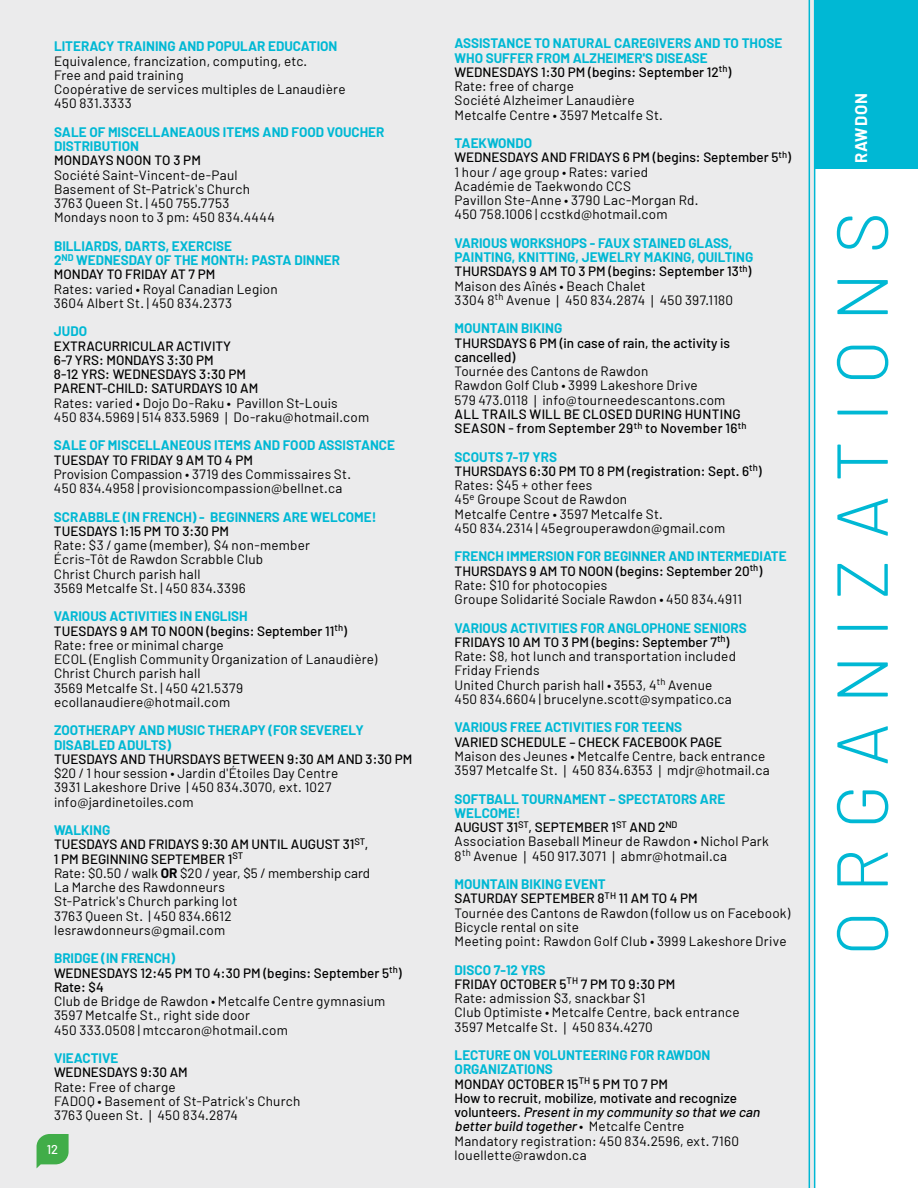
<style>
.page{position:relative;width:918px;height:1188px;background:#ebebec}
.page>*{position:absolute;margin:0;border:0;box-sizing:border-box;transform-origin:0 0}
.t1{font:300 72px "Barlow";letter-spacing:.265em;color:#00b8d4}
.t2{font:700 16.5px "Barlow";letter-spacing:.06em;color:#fff}
.t3{font:13.5px/14.2px "Barlow";letter-spacing:.02em;color:#000}
.t4{font:700 13.5px/14.2px "Barlow";color:#00b8d4}
.t5{font:500 13.5px/14.2px "Barlow";color:#000}
.t6{font:500 12.75px "Barlow";color:#fff}
.s1{font-weight:500;color:#000}
.s2{font-family:"Century Gothic"}
.s3{font-weight:700;color:#00b8d4}
.s4{font-weight:500}
.s5{font-weight:700}
.s6{font-weight:400;color:#000}
.s7{font-family:"Century Gothic";font-weight:400;color:#000}
.s8{font-weight:500;font-style:italic}
</style>
<div class="page">
<svg style="left:37px;top:1134px;width:32px;height:34px"></svg>
<div style="left:816px;top:0;width:102px;height:169px;background:#00b8d4"></div>
<div style="left:816px;top:169px;width:102px;height:1019px;background:#fff"></div>
<hr style="left:809px;top:0;width:1px;height:1188px;background:#00b8d4">
<hr style="left:814px;top:0;width:1px;height:1188px;background:#00b8d4">
<p class="t4" style="left:54px;top:39px;width:285px">LITERACY TRAINING AND POPULAR EDUCATION</p>
<p class="t3" style="left:54px;top:53px;width:293px">Equivalence, francization, computing, etc.<br>Free and paid training<br>Coopérative de services multiples de Lanaudière<br>450 831.3333</p>
<p class="t4" style="left:54px;top:125px;width:332px">SALE OF MISCELLANEAOUS ITEMS AND FOOD VOUCHER<br>DISTRIBUTION</p>
<p class="t5" style="left:54px;top:153px;width:148px">MONDAYS NOON TO 3 PM</p>
<p class="t3" style="left:54px;top:167px;width:222px">Société Saint-Vincent-de-Paul<br>Basement of St-Patrick's Church<br>3763 Queen St. | 450 755.7753<br>Mondays noon to 3 pm: 450 834.4444</p>
<p class="t4" style="left:54px;top:239px;width:288px">BILLIARDS, DARTS, EXERCISE<br>2<sup>ND</sup> WEDNESDAY OF THE MONTH: PASTA DINNER<br><span class="s1">MONDAY TO FRIDAY AT 7 PM</span></p>
<p class="t3" style="left:54px;top:281px;width:225px">Rates: varied • Royal Canadian Legion<br>3604 Albert St. | 450 834.2373</p>
<p class="t4" style="left:54px;top:324px;width:35px">JUDO</p>
<p class="t5" style="left:54px;top:338px;width:206px">EXTRACURRICULAR ACTIVITY<br>6-7 YRS: MONDAYS 3:30 PM<br>8-12 YRS: WEDNESDAYS 3:30 PM<br>PARENT-CHILD: SATURDAYS 10 AM</p>
<p class="t3" style="left:54px;top:395px;width:317px">Rates: varied • Dojo Do-Raku • Pavillon St-Louis<br>450 834.5969 | 514 833.5969 <span class="s2">|</span> Do-raku@hotmail.com</p>
<p class="t4" style="left:54px;top:438px;width:343px">SALE OF MISCELLANEOUS ITEMS AND FOOD ASSISTANCE</p>
<p class="t5" style="left:54px;top:452px;width:200px">TUESDAY TO FRIDAY 9 AM TO 4 PM</p>
<p class="t3" style="left:54px;top:467px;width:299px">Provision Compassion • 3719 des Commissaires St.<br>450 834.4958 | provisioncompassion@bellnet.ca</p>
<p class="t4" style="left:54px;top:510px;width:324px">SCRABBLE (IN FRENCH) - BEGINNERS ARE WELCOME!</p>
<p class="t5" style="left:54px;top:524px;width:177px">TUESDAYS 1:15 PM TO 3:30 PM</p>
<p class="t3" style="left:54px;top:538px;width:258px">Rate: $3 / game (member), $4 non-member<br>Écris-Tôt de Rawdon Scrabble Club<br>Christ Church parish hall<br>3569 Metcalfe St. | 450 834.3396</p>
<p class="t3" style="left:54px;top:609px;width:325px"><span class="s3">VARIOUS ACTIVITIES IN ENGLISH<br></span><span class="s4">TUESDAYS 9 AM TO NOON (begins: September 11</span><sup>th</sup><span class="s4">)<br></span>Rate: free or minimal charge<br>ECOL (English Community Organization of Lanaudière)<br>Christ Church parish hall<br>3569 Metcalfe St. | 450 421.5379 ecollanaudiere@hotmail.com</p>
<p class="t4" style="left:54px;top:723px;width:311px">ZOOTHERAPY AND MUSIC THERAPY (FOR SEVERELY<br>DISABLED ADULTS)</p>
<p class="t5" style="left:54px;top:752px;width:360px">TUESDAYS AND THURSDAYS BETWEEN 9:30 AM AND 3:30 PM</p>
<p class="t3" style="left:54px;top:766px;width:286px">$20 / 1 hour session • Jardin d'Étoiles Day Centre<br>3931 Lakeshore Drive | 450 834.3070, ext. 1027 info@jardinetoiles.com</p>
<p class="t3" style="left:54px;top:823px;width:318px"><span class="s3">WALKING<br></span><span class="s4">TUESDAYS AND FRIDAYS 9:30 AM UNTIL AUGUST 31</span><sup>ST</sup><span class="s4">,<br>1 PM BEGINNING SEPTEMBER 1</span><sup>ST<br></sup>Rate: $0.50 / walk <span class="s5">OR</span> $20 / year, $5 / membership card<br>La Marche des Rawdonneurs<br>St-Patrick's Church parking lot<br>3763 Queen St. | 450 834.6612 lesrawdonneurs@gmail.com</p>
<p class="t5" style="left:54px;top:951px;width:349px"><span class="s3">BRIDGE (IN FRENCH)<br></span>WEDNESDAYS 12:45 PM TO 4:30 PM (begins: September 5<sup>th</sup>)<br>Rate: $4</p>
<p class="t3" style="left:54px;top:994px;width:333px">Club de Bridge de Rawdon • Metcalfe Centre gymnasium<br>3597 Metcalfe St., right side door<br>450 333.0508 | mtccaron@hotmail.com</p>
<p class="t4" style="left:54px;top:1051px;width:66px">VIEACTIVE</p>
<p class="t5" style="left:54px;top:1065px;width:135px">WEDNESDAYS 9:30 AM</p>
<p class="t3" style="left:54px;top:1079px;width:248px">Rate: Free of charge<br>FADOQ • Basement of St-Patrick's Church<br>3763 Queen St. <span class="s2">|</span> 450 834.2874</p>
<p class="t6" style="left:47px;top:1141px;width:13px">12</p>
<p class="t3" style="left:455px;top:36px;width:329px"><span class="s3">ASSISTANCE TO NATURAL CAREGIVERS AND TO THOSE WHO SUFFER FROM ALZHEIMER'S DISEASE </span><span class="s4">WEDNESDAYS 1:30 PM (begins: September 12</span><sup>th</sup><span class="s4">)<br></span>Rate: free of charge<br>Société Alzheimer Lanaudière<br>Metcalfe Centre • 3597 Metcalfe St.</p>
<p class="t3" style="left:455px;top:136px;width:338px"><span class="s3">TAEKWONDO<br></span><span class="s4">WEDNESDAYS AND FRIDAYS 6 PM (begins: September 5</span><sup>th</sup><span class="s4">)<br></span>1 hour / age group • Rates: varied<br>Académie de Taekwondo CCS<br>Pavillon Ste-Anne • 3790 Lac-Morgan Rd.<br>450 758.1006 | ccstkd@hotmail.com</p>
<p class="t4" style="left:455px;top:236px;width:300px">VARIOUS WORKSHOPS - FAUX STAINED GLASS, PAINTING, KNITTING, JEWELRY MAKING, QUILTING <span class="s1">THURSDAYS 9 AM TO 3 PM (begins: September 13</span><sup>th</sup><span class="s1">)<br></span><span class="s6">Maison des Aînés • Beach Chalet<br>3304 8</span><sup>th</sup> <span class="s6">Avenue</span> <span class="s7">|</span> <span class="s6">450 834.2874</span> <span class="s7">|</span> <span class="s6">450 397.1180</span></p>
<p class="t4" style="left:455px;top:321px;width:109px">MOUNTAIN BIKING</p>
<p class="t5" style="left:455px;top:335px;width:277px">THURSDAYS 6 PM (in case of rain, the activity is cancelled)</p>
<p class="t3" style="left:455px;top:364px;width:294px">Tournée des Cantons de Rawdon<br>Rawdon Golf Club • 3999 Lakeshore Drive<br>579 473.0118 <span class="s2">|</span> info@tourneedescantons.com <span class="s4">ALL TRAILS WILL BE CLOSED DURING HUNTING SEASON - from September 29</span><sup>th</sup> <span class="s4">to November 16</span><sup>th</sup></p>
<p class="t3" style="left:455px;top:449px;width:309px"><span class="s3">SCOUTS 7-17 YRS<br></span><span class="s4">THURSDAYS 6:30 PM TO 8 PM (registration: Sept. 6</span><sup>th</sup><span class="s4">)<br></span>Rates: $45 + other fees<br>45<sup>e</sup> Groupe Scout de Rawdon<br>Metcalfe Centre • 3597 Metcalfe St.<br>450 834.2314 | 45egrouperawdon@gmail.com</p>
<p class="t3" style="left:455px;top:549px;width:334px"><span class="s3">FRENCH IMMERSION FOR BEGINNER AND INTERMEDIATE </span><span class="s4">THURSDAYS 9 AM TO NOON (begins: September 20</span><sup>th</sup><span class="s4">)<br></span>Rate: $10 for photocopies<br>Groupe Solidarité Sociale Rawdon • 450 834.4911</p>
<p class="t3" style="left:455px;top:620px;width:294px"><span class="s3">VARIOUS ACTIVITIES FOR ANGLOPHONE SENIORS </span><span class="s4">FRIDAYS 10 AM TO 3 PM (begins: September 7</span><sup>th</sup><span class="s4">)<br></span>Rate: $8, hot lunch and transportation included Friday Friends<br>United Church parish hall • 3553, 4<sup>th</sup> Avenue<br>450 834.6604 | brucelyne.scott@sympatico.ca</p>
<p class="t4" style="left:455px;top:720px;width:229px">VARIOUS FREE ACTIVITIES FOR TEENS</p>
<p class="t5" style="left:455px;top:734px;width:269px">VARIED SCHEDULE – CHECK FACEBOOK PAGE</p>
<p class="t3" style="left:455px;top:749px;width:317px">Maison des Jeunes • Metcalfe Centre, back entrance<br>3597 Metcalfe St. <span class="s2">|</span> 450 834.6353 <span class="s2">|</span> mdjr@hotmail.ca</p>
<p class="t3" style="left:455px;top:791px;width:316px"><span class="s3">SOFTBALL TOURNAMENT – SPECTATORS ARE WELCOME!<br></span><span class="s4">AUGUST 31</span><sup>ST</sup><span class="s4">, SEPTEMBER 1</span><sup>ST</sup> <span class="s4">AND 2</span><sup>ND<br></sup>Association Baseball Mineur de Rawdon • Nichol Park 8<sup>th</sup> Avenue <span class="s2">|</span> 450 917.3071 <span class="s2">|</span> abmr@hotmail.ca</p>
<p class="t3" style="left:455px;top:877px;width:337px"><span class="s3">MOUNTAIN BIKING EVENT<br></span><span class="s4">SATURDAY SEPTEMBER 8</span><sup>TH</sup> <span class="s4">11 AM TO 4 PM<br></span>Tournée des Cantons de Rawdon (follow us on Facebook)<br>Bicycle rental on site<br>Meeting point: Rawdon Golf Club • 3999 Lakeshore Drive</p>
<p class="t3" style="left:455px;top:962px;width:287px"><span class="s3">DISCO 7-12 YRS<br></span><span class="s4">FRIDAY OCTOBER 5</span><sup>TH</sup> <span class="s4">7 PM TO 9:30 PM<br></span>Rate: admission $3, snackbar $1<br>Club Optimiste • Metcalfe Centre, back entrance<br>3597 Metcalfe St. <span class="s2">|</span> 450 834.4270</p>
<p class="t3" style="left:455px;top:1048px;width:310px"><span class="s3">LECTURE ON VOLUNTEERING FOR RAWDON ORGANIZATIONS<br></span><span class="s4">MONDAY OCTOBER 15</span><sup>TH</sup> <span class="s4">5 PM TO 7 PM<br>How to recruit, mobilize, motivate and recognize<br>v o l u n t e e rs .</span> <span class="s8">Presentin my community so thatwe can betterbuild together</span> • M e t c a l f e C e n t r e<br>Mandatory registration: 450 834.2596, ext. 7160 louellette@rawdon.ca</p>
<p class="t2" style="left:851px;top:163px;width:71px;rotate:-90deg">RAWDON</p>
<h1 class="t1" style="left:817px;top:956px;width:746px;rotate:-90deg">ORGANIZATIONS</h1>
</div>
